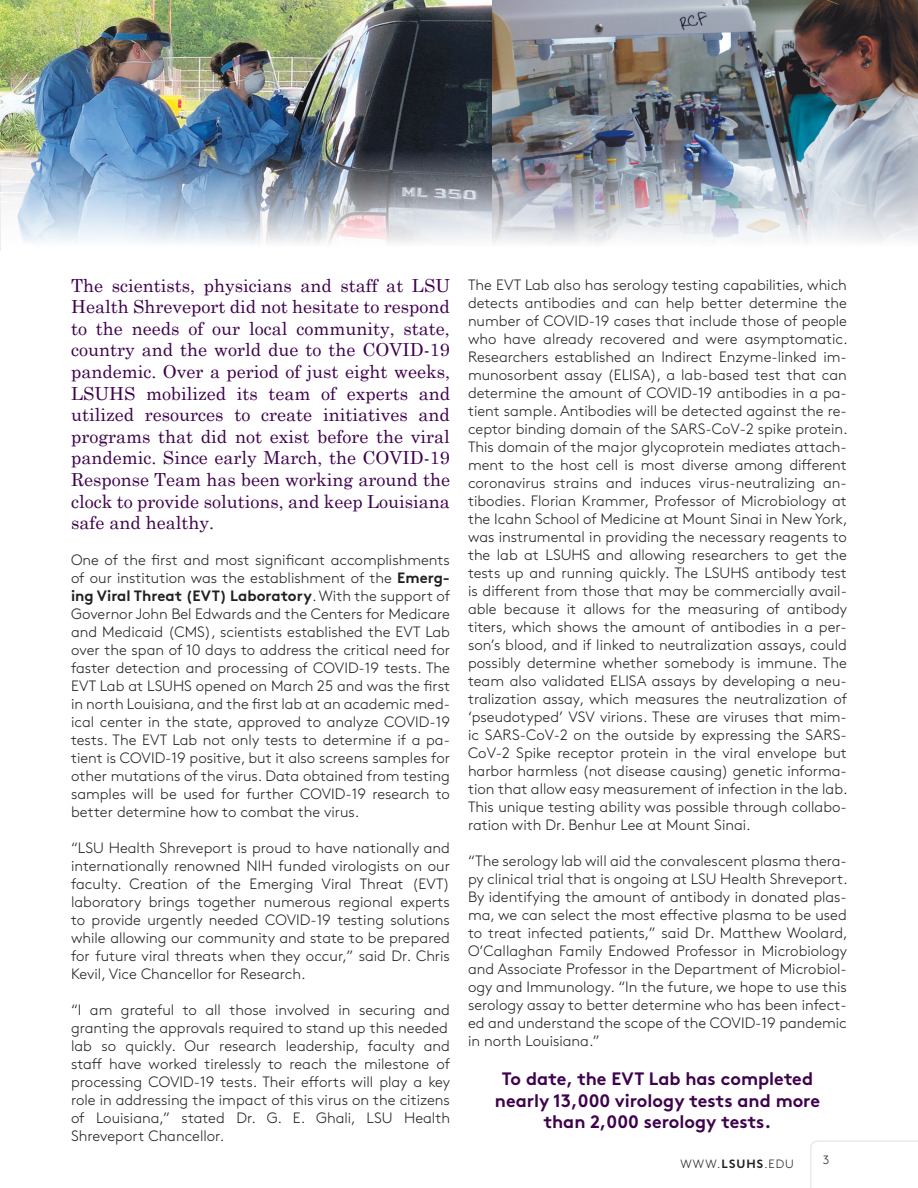
<style>
.page{position:relative;width:918px;height:1188px;background:#fff}
.page>*{position:absolute;margin:0;border:0;box-sizing:border-box;transform-origin:0 0}
.t1{font:18px/21.6px "Century Schoolbook";color:#3f024d;text-align:justify}
.t2{font:700 18px/21.6px "Brown Std";color:#3f024d;text-align:center}
.t3{font:300 15px/18px "Brown Std";color:#231f20;text-align:justify}
.t4{font:300 12px "Brown Std";letter-spacing:.09em;color:#231f20}
.s1{font-weight:700}
</style>
<div class="page">
<img style="left:1px;top:0;width:491px;height:150px">
<svg style="left:810px;top:1140px;width:108px;height:48px"></svg>
<img style="left:492px;top:0;width:426px;height:150px">
<img style="left:1px;top:150px;width:917px;height:94px">
<p class="t1" style="left:71px;top:273px;width:380px">The scientists, physicians and staff at LSU Health Shreveport did not hesitate to respond to the needs of our local community, state, country and the world due to the COVID-19 pandemic. Over a period of just eight weeks, LSUHS mobilized its team of experts and utilized resources to create initiatives and programs that did not exist before the viral pandemic. Since early March, the COVID-19<br>Response Team has been working around the clock to provide solutions, and keep Louisiana safe and healthy.</p>
<p class="t3" style="left:71px;top:551px;width:381px">One of the first and most significant accomplishments of our institution was the establishment of the <span class="s1">Emerg&shy;ing Viral Threat (EVT) Laboratory</span>. With the support of Governor John Bel Edwards and the Centers for Medicare and Medicaid (CMS), scientists established the EVT Lab over the span of 10 days to address the critical need for faster detection and processing of COVID-19 tests. The EVT Lab at LSUHS opened on March 25 and was the first in north Louisiana, and the first lab at an academic med&shy;ical center in the state, approved to analyze COVID-19 tests. The EVT Lab not only tests to determine if a pa&shy;tient is COVID-19 positive, but it also screens samples for other mutations of the virus. Data obtained from testing samples will be used for further COVID-19 research to better determine how to combat the virus.</p>
<p class="t3" style="left:71px;top:839px;width:380px">“LSU Health Shreveport is proud to have nationally and internationally renowned NIH funded virologists on our faculty. Creation of the Emerging Viral Threat (EVT) laboratory brings together numerous regional experts to provide urgently needed COVID-19 testing solutions while allowing our community and state to be prepared for future viral threats when they occur,” said Dr. Chris Kevil, Vice Chancellor for Research.</p>
<p class="t3" style="left:71px;top:1001px;width:381px;text-align:left">“I am grateful to all those involved in securing and granting the approvals required to stand up this needed lab so quickly. Our research leadership, faculty and staff have worked tirelessly to reach the milestone of processing COVID-19 tests. Their efforts will play a key role in addressing the impact of this virus on the citizens of Louisiana,” stated Dr. G. E. Ghali, LSU Health Shreveport Chancellor.</p>
<p class="t3" style="left:468px;top:276px;width:381px">The EVT Lab also has serology testing capabilities, which detects antibodies and can help better determine the number of COVID-19 cases that include those of people who have already recovered and were asymptomatic.<br>Researchers established an Indirect Enzyme-linked im&shy;munosorbent assay (ELISA), a lab-based test that can determine the amount of COVID-19 antibodies in a pa&shy;tient sample. Antibodies will be detected against the re&shy;ceptor binding domain of the SARS-CoV-2 spike protein.<br>This domain of the major glycoprotein mediates attach&shy;ment to the host cell is most diverse among different coronavirus strains and induces virus-neutralizing an&shy;tibodies. Florian Krammer, Professor of Microbiology at the Icahn School of Medicine at Mount Sinai in New York, was instrumental in providing the necessary reagents to the lab at LSUHS and allowing researchers to get the tests up and running quickly. The LSUHS antibody test is different from those that may be commercially avail&shy;able because it allows for the measuring of antibody titers, which shows the amount of antibodies in a per&shy;son’s blood, and if linked to neutralization assays, could possibly determine whether somebody is immune. The team also validated ELISA assays by developing a neu&shy;tralization assay, which measures the neutralization of ‘pseudotyped’ VSV virions. These are viruses that mim&shy;ic SARS-CoV-2 on the outside by expressing the SARS-CoV-2 Spike receptor protein in the viral envelope but harbor harmless (not disease causing) genetic informa&shy;tion that allow easy measurement of infection in the lab.<br>This unique testing ability was possible through collabo&shy;ration with Dr. Benhur Lee at Mount Sinai.</p>
<p class="t3" style="left:468px;top:852px;width:381px">“The serology lab will aid the convalescent plasma thera&shy;py clinical trial that is ongoing at LSU Health Shreveport.<br>By identifying the amount of antibody in donated plas&shy;ma, we can select the most effective plasma to be used to treat infected patients,” said Dr. Matthew Woolard, O’Callaghan Family Endowed Professor in Microbiology and Associate Professor in the Department of Microbiol&shy;ogy and Immunology. “In the future, we hope to use this serology assay to better determine who has been infect&shy;ed and understand the scope of the COVID-19 pandemic in north Louisiana.”</p>
<p class="t2" style="left:495px;top:1068px;width:327px">To date, the EVT Lab has completed nearly 13,000 virology tests and more than 2,000 serology tests.</p>
<p class="t4" style="left:680px;top:1158px;width:115px">WWW.<span class="s1">LSUHS</span>.EDU</p>
<p class="t4" style="left:823px;top:1153px;width:8px">3</p>
</div>
